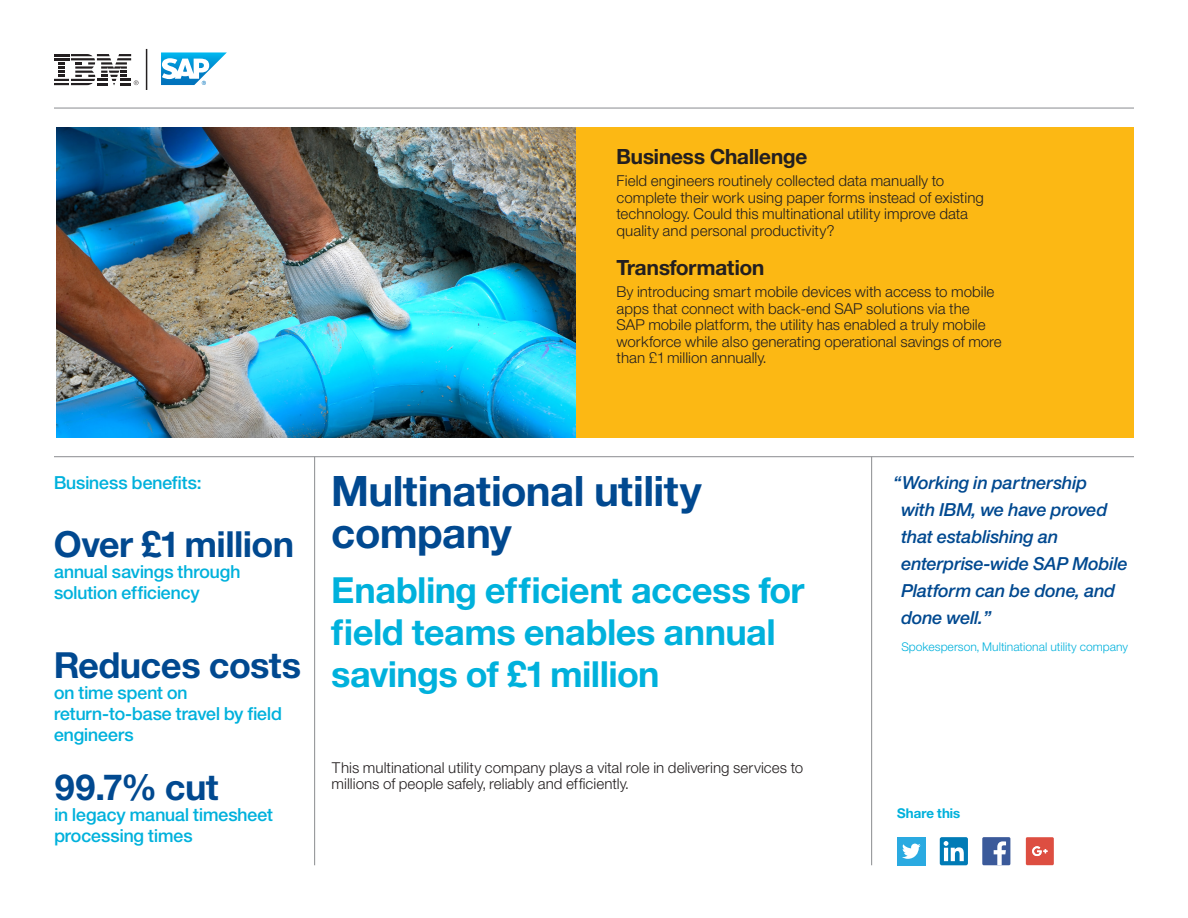
<style>
.page{position:relative;width:1188px;height:918px;background:#fff}
.page>*{position:absolute;margin:0;border:0;box-sizing:border-box;transform-origin:0 0}
.Title__Customer_Comp{font:42px/42px "Helv Neue Boldfor IBM";color:#014990}
.Title__Subtitle_Afte{font:36px/42px "Helv Neue Boldfor IBM";color:#00b1dc}
.Benefits_Heading{font:36px "Helv Neue Boldfor IBM";color:#014990}
.Business_Challenge_H{font:21px "Helv Neue Boldfor IBM";color:#231f20}
.Transformation_Headi{font:21px "Helv Neue Boldfor IBM";color:#231f20}
.Page_One_Customer_Qu{font:18px/27px "Helv Neue Medium Italicfor IBM";color:#014990}
.Benefits_Text{font:18px/21px "Helv Neue Mediumfor IBM";color:#00b1dc}
.Benefits_Heading-2{font:18px/21px "Helv Neue Mediumfor IBM";color:#00b1dc}
.Transformation_Text{font:15px/16.5px "Helv Neue Lightfor IBM";color:#231f20}
.Business_Challenge_T{font:15px/16.5px "Helv Neue Lightfor IBM";color:#231f20}
.Title__About_The_Com{font:15px/16.5px "Helv Neue Lightfor IBM";color:#231f20}
.Sidebar_-_head_-__Fo{font:13.5px "Helv Neue Boldfor IBM";color:#00b1dc}
.Page_One_Customer_Qu-2{font:12px "Helv Neue Lightfor IBM";color:#00b1dc}
</style>
<div class="page">
<div style="left:574px;top:128px;width:560px;height:310px;background:#fcb814"></div>
<svg style="left:54px;top:54px;width:85px;height:31px"></svg>
<hr style="left:146px;top:49px;width:1px;height:41px;background:#231f20">
<svg style="left:161px;top:52px;width:66px;height:33px"></svg>
<hr style="left:54px;top:456px;width:1080px;height:1px;background:#8a8c8f">
<hr style="left:54px;top:108px;width:1080px;height:1px;background:#8a8c8f">
<hr style="left:314px;top:457px;width:1px;height:408px;background:#8a8c8f">
<hr style="left:871px;top:457px;width:1px;height:408px;background:#8a8c8f">
<svg style="left:1026px;top:837px;width:28px;height:28px"></svg>
<div style="left:897px;top:837px;width:28px;height:28px;background:#2aaae1"></div>
<svg style="left:902px;top:844px;width:19px;height:15px"></svg>
<div style="left:940px;top:837px;width:28px;height:28px;background:#007bb6;border-radius:2px"></div>
<svg style="left:944px;top:841px;width:20px;height:20px"></svg>
<div style="left:982px;top:837px;width:28px;height:28px;background:#3b5a9a;border-radius:2px"></div>
<svg style="left:994px;top:841px;width:12px;height:24px"></svg>
<img style="left:56px;top:128px;width:519px;height:309px">
<p class="Business_Challenge_H" style="left:617px;top:143px;width:192px">Business Challenge</p>
<p class="Business_Challenge_T" style="left:617px;top:172px;width:369px">Field engineers routinely collected data manually to complete their work using paper forms instead of existing technology. Could this multinational utility improve data quality and personal productivity?</p>
<p class="Transformation_Headi" style="left:617px;top:254px;width:149px">Transformation</p>
<p class="Transformation_Text" style="left:617px;top:283px;width:387px">By introducing smart mobile devices with access to mobile apps that connect with back-end SAP solutions via the<br>SAP mobile platform, the utility has enabled a truly mobile workforce while also generating operational savings of more than £1 million annually.</p>
<p class="Benefits_Text" style="left:54px;top:472px;width:149px">Business benefits:</p>
<p class="Benefits_Heading" style="left:54px;top:522px;width:241px">Over £1 million</p>
<p class="Benefits_Text" style="left:54px;top:561px;width:188px">annual savings through solution efficiency</p>
<p class="Benefits_Heading" style="left:54px;top:643px;width:248px">Reduces costs</p>
<p class="Benefits_Heading-2" style="left:54px;top:682px;width:135px">on time spent on</p>
<p class="Benefits_Heading-2" style="left:54px;top:703px;width:229px">return-to-base travel by field engineers</p>
<p class="Benefits_Heading" style="left:54px;top:764px;width:166px">99.7% cut</p>
<p class="Benefits_Text" style="left:54px;top:804px;width:220px">in legacy manual timesheet processing times</p>
<p class="Title__Customer_Comp" style="left:332px;top:469px;width:372px">Multinational utility company</p>
<p class="Title__Subtitle_Afte" style="left:332px;top:568px;width:474px">Enabling efficient access for field teams enables annual savings of £1 million</p>
<p class="Title__About_The_Com" style="left:332px;top:759px;width:473px">This multinational utility company plays a vital role in delivering services to millions of people safely, reliably and efficiently.</p>
<p class="Page_One_Customer_Qu" style="left:901px;top:469px;width:228px;text-indent:-9px">“Working in partnership<br>with IBM, we have proved that establishing an enterprise-wide SAP Mobile<br>Platform can be done, and done well.”</p>
<p class="Page_One_Customer_Qu-2" style="left:901px;top:639px;width:228px">Spokesperson, Multinational utility company</p>
<p class="Sidebar_-_head_-__Fo" style="left:897px;top:805px;width:64px">Share this</p>
</div>
